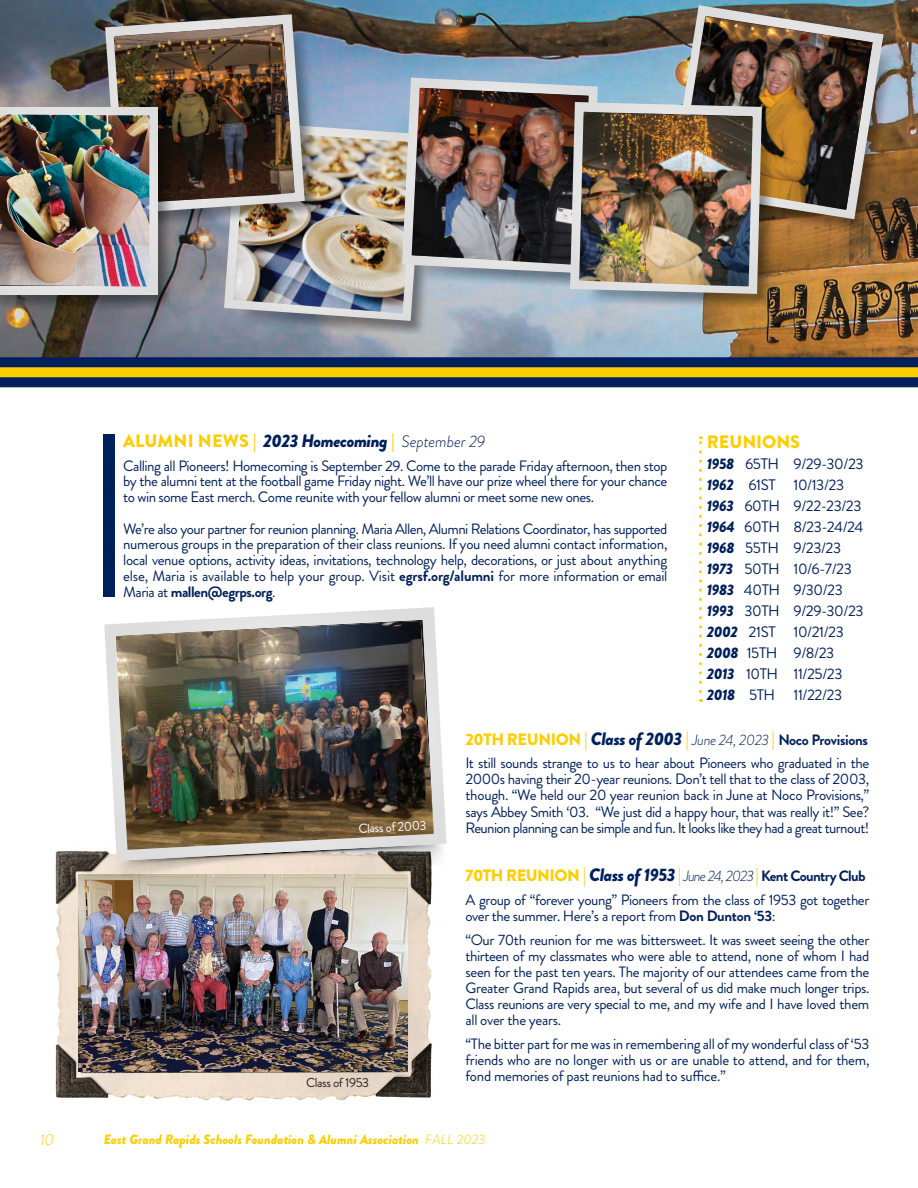
<style>
.page{position:relative;width:918px;height:1188px;background:#fff}
.page>*{position:absolute;margin:0;border:0;box-sizing:border-box;transform-origin:0 0}
.t1{font:italic 900 18px "Brandon Grotesque";letter-spacing:-.025em;color:#00205c}
.t2{font:900 18px "Brandon Grotesque";color:#fecd00}
.t3{font:italic 300 15.75px "Brandon Grotesque";color:#fecd00}
.t4{font:15.15px/21px "Brandon Grotesque";letter-spacing:-.025em;color:#00205c}
.t5{font:15px/15.8px "Brandon Grotesque";letter-spacing:-.03em;color:#00205c;text-align:justify}
.t6{font:italic 900 13.5px "Brandon Grotesque";color:#fecd00}
.t7{font:12.9px "Brandon Grotesque";color:#fff}
.t8{font:12.9px "Brandon Grotesque";letter-spacing:-.03em;color:#222223}
.s1{font-style:normal;color:#fecd00}
.s2{font-weight:300;font-size:16.5px}
.s3{font-weight:700}
.s4{font-weight:900;font-style:italic}
.s5{font-weight:900;font-size:16.5px;color:#fecd00}
.s6{font-size:18px;color:#fecd00}
.s7{font-weight:900;font-style:italic;font-size:18px}
.s8{font-weight:300;font-style:italic}
.s9{font-weight:300}
</style>
<div class="page">
<img style="left:0;top:0;width:918px;height:357px">
<div style="left:0;top:359px;width:918px;height:28px;background:#fecd00"></div>
<div style="left:0;top:357px;width:918px;height:10px;background:#00205c"></div>
<div style="left:0;top:377px;width:918px;height:10px;background:#00205c"></div>
<img style="left:55px;top:851px;width:377px;height:250px">
<div style="left:104px;top:435px;width:11px;height:162px;background:#00205c"></div>
<svg style="left:699px;top:436px;width:3px;height:255px"></svg>
<svg style="left:873px;top:5px;width:11px;height:214px"></svg>
<img style="left:880px;top:6px;width:19px;height:229px">
<img style="left:0;top:0;width:873px;height:335px">
<img style="left:579px;top:112px;width:174px;height:174px">
<img style="left:79px;top:875px;width:328px;height:197px">
<svg style="left:117px;top:861px;width:318px;height:25px"></svg>
<svg style="left:104px;top:607px;width:342px;height:254px"></svg>
<svg style="left:86px;top:829px;width:20px;height:46px"></svg>
<img style="left:116px;top:621px;width:318px;height:229px">
<p class="t1" style="left:123px;top:428px;width:364px"><span class="s1">ALUMNI NEWS |</span> 2023 Homecoming <span class="s1">|</span> <span class="s2">September 29</span></p>
<p class="t5" style="left:123px;top:458px;width:546px">Calling all Pioneers! Homecoming is September 29. Come to the parade Friday afternoon, then stop by the alumni tent at the football game Friday night. We’ll have our prize wheel there for your chance to win some East merch. Come reunite with your fellow alumni or meet some new ones.</p>
<p class="t5" style="left:123px;top:521px;width:546px">We’re also your partner for reunion planning. Maria Allen, Alumni Relations Coordinator, has supported numerous groups in the preparation of their class reunions. If you need alumni contact information, local venue options, activity ideas, invitations, technology help, decorations, or just about anything else, Maria is available to help your group. Visit <span class="s3">egrsf.org/alumni</span> for more information or email Maria at <span class="s3">mallen@egrps.org</span>.</p>
<p class="t2" style="left:707px;top:429px;width:95px">REUNIONS</p>
<p class="t4" style="left:707px;top:454px;width:158px"><span class="s4">1958</span> 65TH 9/29-30/23<br><span class="s4">1962</span> 61ST 10/13/23<br><span class="s4">1963</span> 60TH 9/22-23/23<br><span class="s4">1964</span> 60TH 8/23-24/24<br><span class="s4">1968</span> 55TH 9/23/23<br><span class="s4">1973</span> 50TH 10/6-7/23<br><span class="s4">1983</span> 40TH 9/30/23<br><span class="s4">1993</span> 30TH 9/29-30/23<br><span class="s4">2002</span> 21ST 10/21/23<br><span class="s4">2008</span> 15TH 9/8/23<br><span class="s4">2013</span> 10TH 11/25/23<br><span class="s4">2018</span> 5TH 11/22/23</p>
<p class="t5" style="left:465px;top:728px;width:405px;line-height:23.7px"><span class="s5">20TH REUNION</span> <span class="s6">|</span> <span class="s7">Class of 2003</span> <span class="s6">|</span> <span class="s8">June 24, 2023</span> <span class="s6">|</span> <span class="s3">Noco Provisions<br></span>It still sounds strange to us to hear about Pioneers who graduated in the</p>
<p class="t5" style="left:465px;top:771px;width:405px;line-height:16.2px">2000s having their 20-year reunions. Don’t tell that to the class of 2003, though. “We held our 20 year reunion back in June at Noco Provisions,” says Abbey Smith ‘03. “We just did a happy hour, that was really it!” See?<br>Reunion planning can be simple and fun. It looks like they had a great turnout!</p>
<p class="t5" style="left:465px;top:865px;width:405px;line-height:23.7px"><span class="s5">70TH REUNION</span> <span class="s6">|</span> <span class="s7">Class of 1953</span> <span class="s6">|</span> <span class="s8">June 24, 2023</span> <span class="s6">|</span> <span class="s3">Kent Country Club<br></span>A group of “forever young” Pioneers from the class of 1953 got together</p>
<p class="t5" style="left:465px;top:904px;width:405px;line-height:23.7px">over the summer. Here’s a report from <span class="s3">Don Dunton ‘53</span>:<br>“Our 70th reunion for me was bittersweet. It was sweet seeing the other</p>
<p class="t5" style="left:465px;top:948px;width:405px">thirteen of my classmates who were able to attend, none of whom I had seen for the past ten years. The majority of our attendees came from the Greater Grand Rapids area, but several of us did make much longer trips.<br>Class reunions are very special to me, and my wife and I have loved them all over the years.</p>
<p class="t5" style="left:465px;top:1036px;width:406px">“The bitter part for me was in remembering all of my wonderful class of ‘53 friends who are no longer with us or are unable to attend, and for them, fond memories of past reunions had to suffice.”</p>
<p class="t7" style="left:358px;top:820px;width:69px;rotate:-3deg">Class of 2003</p>
<p class="t8" style="left:306px;top:1074px;width:65px">Class of 1953</p>
<p class="t3" style="left:40px;top:1129px;width:15px">10</p>
<p class="t6" style="left:104px;top:1130px;width:383px">East Grand Rapids Schools Foundation &amp; Alumni Association <span class="s9">FALL 2023</span></p>
</div>
